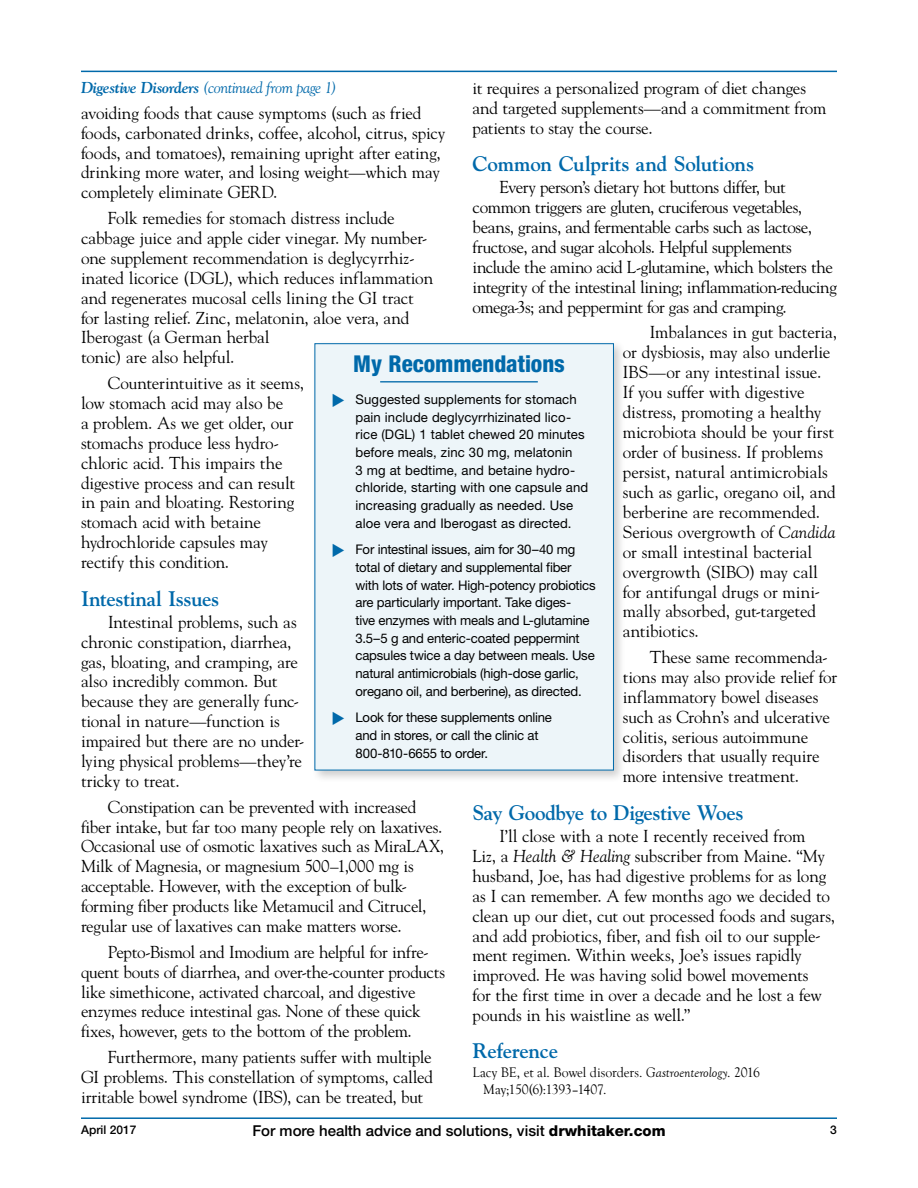
<style>
.page{position:relative;width:918px;height:1188px;background:#fff}
.page>*{position:absolute;margin:0;border:0;box-sizing:border-box;transform-origin:0 0}
.t1{font:800 condensed 23.25px "Helvetica Neue LT Std";letter-spacing:-.005em;color:#0069aa}
.t2{font:700 21px "Goudy Std";letter-spacing:-.015em;color:#0069aa}
.t3{font:17.25px/20px "Goudy Std";letter-spacing:-.01em;color:#000}
.t4{font:17.25px/20px "Goudy Std";letter-spacing:-.03em;color:#000}
.t5{font:italic 15.75px "Goudy Std";letter-spacing:-.025em;color:#0069aa}
.t6{font:500 15px "Helvetica Neue LT Std";color:#000}
.t7{font:14.25px/16.5px "Goudy Old Style T";letter-spacing:-.01em;color:#000}
.t8{font:13.35px/17.7px "Helvetica Neue LT Std";letter-spacing:-.01em;color:#000}
.t9{font:13.35px/17.7px "Helvetica Neue LT Std";letter-spacing:.01em;color:#000}
.t10{font:500 12px "Helvetica Neue LT Std";color:#000}
.s1{font-weight:700}
.s2{font-style:italic}
.s3{color:#0069aa}
.s4{font-weight:800}
</style>
<div class="page">
<hr style="left:81px;top:1117px;width:756px;height:2px;background:#0069aa">
<hr style="left:81px;top:71px;width:756px;height:1px;background:#0069aa">
<div style="left:311px;top:340px;width:316px;height:443px;background:#000;opacity:.2"></div>
<div style="left:315px;top:343px;width:299px;height:427px;background:#edf5f9;border:1px solid #0069aa"></div>
<hr style="left:380px;top:381px;width:158px;height:1px;background:#0069aa">
<p class="t5" style="left:81px;top:78px;width:257px"><span class="s1">Digestive Disorders</span> (continued from page 1)</p>
<p class="t3" style="left:473px;top:78px;width:355px">it requires a personalized program of diet changes and targeted supplements—and a commitment from patients to stay the course.</p>
<p class="t2" style="left:472px;top:151px;width:283px">Common Culprits and Solutions</p>
<p class="t4" style="left:473px;top:177px;width:366px;text-indent:27px">Every person’s dietary hot buttons differ, but common triggers are gluten, cruciferous vegetables, beans, grains, and fermentable carbs such as lactose, fructose, and sugar alcohols. Helpful supplements include the amino acid L-glutamine, which bolsters the integrity of the intestinal lining; inflammation-reducing omega-3s; and peppermint for gas and cramping.</p>
<p class="t3" style="left:623px;top:322px;width:216px;text-indent:27px">Imbalances in gut bacteria, or dysbiosis, may also underlie<br>IBS—or any intestinal issue.<br>If you suffer with digestive distress, promoting a healthy microbiota should be your first order of business. If problems persist, natural antimicrobials such as garlic, oregano oil, and berberine are recommended.<br>Serious overgrowth of <span class="s2">Candida </span>or small intestinal bacterial overgrowth (SIBO) may call for antifungal drugs or mini&shy;mally absorbed, gut-targeted antibiotics.</p>
<p class="t3" style="left:623px;top:647px;width:216px;text-indent:27px">These same recommenda&shy;tions may also provide relief for inflammatory bowel diseases such as Crohn’s and ulcerative colitis, serious autoimmune disorders that usually require more intensive treatment.</p>
<p class="t2" style="left:472px;top:800px;width:273px">Say Goodbye to Digestive Woes</p>
<p class="t3" style="left:472px;top:826px;width:364px;text-indent:27px">I’ll close with a note I recently received from<br>Liz, a <span class="s2">Health &amp; Healing</span> subscriber from Maine. “My husband, Joe, has had digestive problems for as long as I can remember. A few months ago we decided to clean up our diet, cut out processed foods and sugars, and add probiotics, fiber, and fish oil to our supple&shy;ment regimen. Within weeks, Joe’s issues rapidly improved. He was having solid bowel movements<br>for the first time in over a decade and he lost a few pounds in his waistline as well.”</p>
<p class="t2" style="left:472px;top:1039px;width:87px">Reference</p>
<p class="t7" style="left:483px;top:1065px;width:278px;text-indent:-11px">Lacy BE, et al. Bowel disorders. <span class="s2">Gastroenterology</span>. 2016<br>May;150(6):1393–1407.</p>
<p class="t3" style="left:81px;top:102px;width:366px">avoiding foods that cause symptoms (such as fried foods, carbonated drinks, coffee, alcohol, citrus, spicy foods, and tomatoes), remaining upright after eating, drinking more water, and losing weight—which may completely eliminate GERD.</p>
<p class="t3" style="left:81px;top:208px;width:354px;text-indent:27px">Folk remedies for stomach distress include cabbage juice and apple cider vinegar. My number&shy;one supplement recommendation is deglycyrrhiz&shy;inated licorice (DGL), which reduces inflammation and regenerates mucosal cells lining the GI tract for lasting relief. Zinc, melatonin, aloe vera, and Iberogast (a German herbal<br>tonic) are also helpful.</p>
<p class="t3" style="left:81px;top:373px;width:225px;text-indent:27px">Counterintuitive as it seems, low stomach acid may also be<br>a problem. As we get older, our stomachs produce less hydro&shy;chloric acid. This impairs the digestive process and can result in pain and bloating. Restoring stomach acid with betaine hydrochloride capsules may rectify this condition.</p>
<p class="t2" style="left:81px;top:586px;width:140px">Intestinal Issues</p>
<p class="t3" style="left:81px;top:611px;width:225px;text-indent:27px">Intestinal problems, such as chronic constipation, diarrhea, gas, bloating, and cramping, are also incredibly common. But because they are generally func&shy;tional in nature—function is impaired but there are no under&shy;lying physical problems—they’re tricky to treat.</p>
<p class="t3" style="left:81px;top:796px;width:365px;text-indent:27px">Constipation can be prevented with increased fiber intake, but far too many people rely on laxatives.<br>Occasional use of osmotic laxatives such as MiraLAX, Milk of Magnesia, or magnesium 500–1,000 mg is acceptable. However, with the exception of bulk&shy;forming fiber products like Metamucil and Citrucel, regular use of laxatives can make matters worse.</p>
<p class="t3" style="left:81px;top:942px;width:366px;text-indent:27px">Pepto-Bismol and Imodium are helpful for infre&shy;quent bouts of diarrhea, and over-the-counter products like simethicone, activated charcoal, and digestive enzymes reduce intestinal gas. None of these quick fixes, however, gets to the bottom of the problem.</p>
<p class="t3" style="left:81px;top:1047px;width:354px;text-align:justify;text-indent:27px">Furthermore, many patients suffer with multiple GI problems. This constellation of symptoms, called irritable bowel syndrome (IBS), can be treated, but</p>
<h1 class="t1" style="left:353px;top:349px;width:213px">My Recommendations</h1>
<p class="t9" style="left:356px;top:390px;width:234px;text-indent:-24px"><span class="s3">◆</span> Suggested supplements for stomach pain include deglycyrrhizinated lico&shy;rice (DGL) 1 tablet chewed 20 minutes before meals, zinc 30 mg, melatonin<br>3 mg at bedtime, and betaine hydro&shy;chloride, starting with one capsule and increasing gradually as needed. Use aloe vera and Iberogast as directed.</p>
<p class="t8" style="left:356px;top:541px;width:242px;text-indent:-24px"><span class="s3">◆</span> For intestinal issues, aim for 30–40 mg total of dietary and supplemental fiber with lots of water. High-potency probiotics are particularly important. Take diges-<br>tive enzymes with meals and L-glutamine</p>
<p class="t8" style="left:356px;top:629px;width:241px">3. 5–5 g and enteric-coated peppermint capsules twice a day between meals. Use natural antimicrobials (high-dose garlic, oregano oil, and berberine), as directed.</p>
<p class="t8" style="left:356px;top:709px;width:198px;text-indent:-24px"><span class="s3">◆</span> Look for these supplements online and in stores, or call the clinic at<br>800-810-6655 to order.</p>
<p class="t10" style="left:81px;top:1123px;width:57px">April 2017</p>
<p class="t6" style="left:252px;top:1122px;width:415px">For more health advice and solutions, visit <span class="s4">drwhitaker.com</span></p>
<p class="t10" style="left:830px;top:1123px;width:8px">3</p>
</div>
